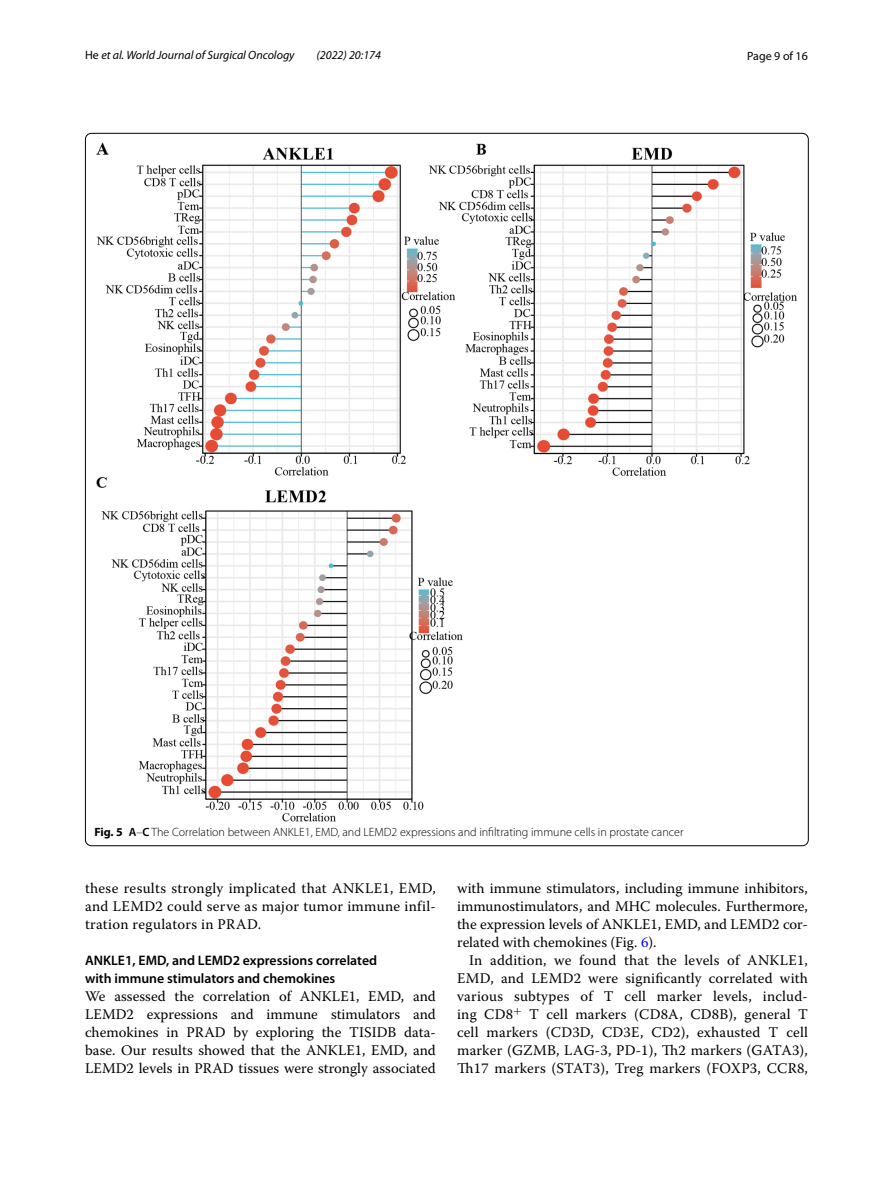
<style>
.page{position:relative;width:893px;height:1187px;background:#fff}
.page>*{position:absolute;margin:0;border:0;box-sizing:border-box;transform-origin:0 0}
.t1{font:14.7px/18px "Warnock Pro";letter-spacing:.01em;color:#000;text-align:justify}
.t2{font:600 13.8px/18px "Myriad Pro";color:#000}
.t3{font:300 12px "Myriad Pro";color:#000}
.t4{font:italic 12px "Myriad Pro";color:#000}
.t5{font:12px "Myriad Pro";color:#000}
.s1{font-style:normal}
.s2{font-weight:700}
.s3{font-weight:600}
.s4{color:#00f}
</style>
<div class="page">
<img style="left:97px;top:142px;width:700px;height:679px">
<p class="t4" style="left:85px;top:48px;width:211px"><span class="s1">He</span> et al. World Journal of Surgical Oncology</p>
<p class="t4" style="left:316px;top:48px;width:66px">(2022) 20:174</p>
<p class="t5" style="left:747px;top:48px;width:62px">Page 9 of 16</p>
<p class="t3" style="left:94px;top:825px;width:591px"><span class="s2">Fig. 5</span> <span class="s3">A</span>–<span class="s3">C</span> The Correlation between ANKLE1, EMD, and LEMD2 expressions and infiltrating immune cells in prostate cancer</p>
<p class="t1" style="left:85px;top:879px;width:352px">these results strongly implicated that ANKLE1, EMD, and LEMD2 could serve as major tumor immune infil&shy;tration regulators in PRAD.</p>
<p class="t2" style="left:85px;top:951px;width:294px">ANKLE1, EMD, and LEMD2 expressions correlated with immune stimulators and chemokines</p>
<p class="t1" style="left:85px;top:987px;width:352px">We assessed the correlation of ANKLE1, EMD, and LEMD2 expressions and immune stimulators and chemokines in PRAD by exploring the TISIDB data&shy;base. Our results showed that the ANKLE1, EMD, and LEMD2 levels in PRAD tissues were strongly associated</p>
<p class="t1" style="left:457px;top:879px;width:352px">with immune stimulators, including immune inhibitors, immunostimulators, and MHC molecules. Furthermore, the expression levels of ANKLE1, EMD, and LEMD2 cor&shy;related with chemokines (Fig. <span class="s4">6</span>).</p>
<p class="t1" style="left:457px;top:951px;width:352px;text-indent:12px">In addition, we found that the levels of ANKLE1, EMD, and LEMD2 were significantly correlated with various subtypes of T cell marker levels, includ&shy;ing CD8<sup>+</sup> T cell markers (CD8A, CD8B), general T cell markers (CD3D, CD3E, CD2), exhausted T cell marker (GZMB, LAG-3, PD-1), Th2 markers (GATA3), Th17 markers (STAT3), Treg markers (FOXP3, CCR8,</p>
</div>
